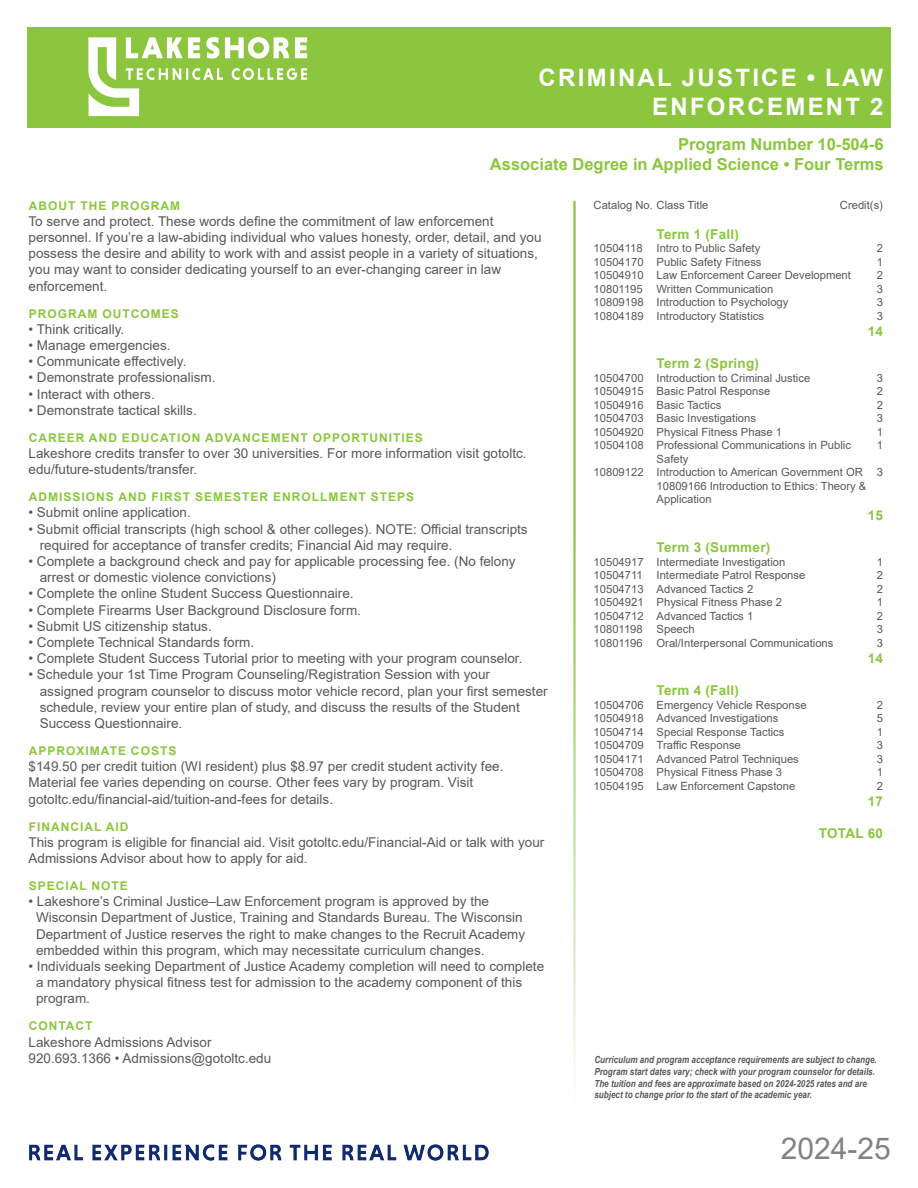
<style>
.page{position:relative;width:918px;height:1188px;background:#fff}
.page>*{position:absolute;margin:0;border:0;box-sizing:border-box;transform-origin:0 0}
.t1{font:30px "Arial";color:#808285}
.t2{font:700 24px "Arial";letter-spacing:.095em;color:#fff}
.t3{font:700 16.5px "Arial";color:#8bc63e}
.Bullet_List{font:13.5px/16.2px "Arial";color:#57585a}
.t4{font:700 13.5px "Arial";letter-spacing:.02em;color:#8bc63e}
.t5{font:700 12px "Arial";letter-spacing:.085em;color:#8bc63e}
.t6{font:11.25px "Arial";color:#57585a}
.t7{font:italic 700 9.75px/11.7px "Arial";color:#57585a;scale:.83 1}
</style>
<div class="page">
<div style="left:27px;top:27px;width:864px;height:100px;background:#8bc63e"></div>
<svg style="left:88px;top:37px;width:219px;height:79px"></svg>
<img style="left:29px;top:1144px;width:460px;height:17px">
<p class="t2" style="left:539px;top:61px;width:346px">CRIMINAL JUSTICE • LAW</p>
<p class="t2" style="left:652px;top:90px;width:233px">ENFORCEMENT 2</p>
<p class="t3" style="left:678px;top:133px;width:207px">Program Number 10-504-6</p>
<p class="t3" style="left:490px;top:152px;width:395px">Associate Degree in Applied Science • Four Terms</p>
<p class="t6" style="left:594px;top:197px;width:116px">Catalog No. Class Title</p>
<p class="t6" style="left:840px;top:197px;width:45px">Credit(s)</p>
<p class="t4" style="left:657px;top:225px;width:84px">Term 1 (Fall)</p>
<p class="t6" style="left:594px;top:241px;width:168px">10504118 Intro to Public Safety</p>
<p class="t6" style="left:877px;top:241px;width:8px">2</p>
<p class="t6" style="left:594px;top:254px;width:170px">10504170 Public Safety Fitness</p>
<p class="t6" style="left:877px;top:254px;width:8px">1</p>
<p class="t6" style="left:594px;top:268px;width:259px">10504910 Law Enforcement Career Development</p>
<p class="t6" style="left:877px;top:268px;width:8px">2</p>
<p class="t6" style="left:594px;top:281px;width:181px">10801195 Written Communication</p>
<p class="t6" style="left:877px;top:281px;width:8px">3</p>
<p class="t6" style="left:594px;top:295px;width:196px">10809198 Introduction to Psychology</p>
<p class="t6" style="left:877px;top:295px;width:8px">3</p>
<p class="t6" style="left:594px;top:308px;width:172px">10804189 Introductory Statistics</p>
<p class="t6" style="left:877px;top:308px;width:8px">3</p>
<p class="t4" style="left:868px;top:322px;width:17px">14</p>
<p class="t4" style="left:657px;top:354px;width:104px">Term 2 (Spring)</p>
<p class="t6" style="left:594px;top:370px;width:218px">10504700 Introduction to Criminal Justice</p>
<p class="t6" style="left:877px;top:370px;width:8px">3</p>
<p class="t6" style="left:594px;top:384px;width:178px">10504915 Basic Patrol Response</p>
<p class="t6" style="left:877px;top:384px;width:8px">2</p>
<p class="t6" style="left:594px;top:397px;width:129px">10504916 Basic Tactics</p>
<p class="t6" style="left:877px;top:397px;width:8px">2</p>
<p class="t6" style="left:594px;top:411px;width:164px">10504703 Basic Investigations</p>
<p class="t6" style="left:877px;top:411px;width:8px">3</p>
<p class="t6" style="left:594px;top:424px;width:190px">10504920 Physical Fitness Phase 1</p>
<p class="t6" style="left:877px;top:424px;width:8px">1</p>
<p class="t6" style="left:594px;top:438px;width:259px">10504108 Professional Communications in Public</p>
<p class="t6" style="left:877px;top:438px;width:8px">1</p>
<p class="t6" style="left:657px;top:451px;width:33px">Safety</p>
<p class="t6" style="left:594px;top:465px;width:291px">10809122 Introduction to American Government OR 3</p>
<p class="t6" style="left:657px;top:478px;width:211px">10809166 Introduction to Ethics: Theory &amp;</p>
<p class="t6" style="left:657px;top:492px;width:57px">Application</p>
<p class="t4" style="left:868px;top:505px;width:17px">15</p>
<p class="t4" style="left:657px;top:538px;width:115px">Term 3 (Summer)</p>
<p class="t6" style="left:594px;top:554px;width:193px">10504917 Intermediate Investigation</p>
<p class="t6" style="left:877px;top:554px;width:8px">1</p>
<p class="t6" style="left:594px;top:567px;width:213px">10504711 Intermediate Patrol Response</p>
<p class="t6" style="left:877px;top:567px;width:8px">2</p>
<p class="t6" style="left:594px;top:581px;width:161px">10504713 Advanced Tactics 2</p>
<p class="t6" style="left:877px;top:581px;width:8px">2</p>
<p class="t6" style="left:594px;top:594px;width:190px">10504921 Physical Fitness Phase 2</p>
<p class="t6" style="left:877px;top:594px;width:8px">1</p>
<p class="t6" style="left:594px;top:608px;width:161px">10504712 Advanced Tactics 1</p>
<p class="t6" style="left:877px;top:608px;width:8px">2</p>
<p class="t6" style="left:594px;top:621px;width:103px">10801198 Speech</p>
<p class="t6" style="left:877px;top:621px;width:8px">3</p>
<p class="t6" style="left:594px;top:635px;width:241px">10801196 Oral/Interpersonal Communications</p>
<p class="t6" style="left:877px;top:635px;width:8px">3</p>
<p class="t4" style="left:868px;top:648px;width:17px">14</p>
<p class="t4" style="left:657px;top:681px;width:84px">Term 4 (Fall)</p>
<p class="t6" style="left:594px;top:697px;width:215px">10504706 Emergency Vehicle Response</p>
<p class="t6" style="left:877px;top:697px;width:8px">2</p>
<p class="t6" style="left:594px;top:710px;width:186px">10504918 Advanced Investigations</p>
<p class="t6" style="left:877px;top:710px;width:8px">5</p>
<p class="t6" style="left:594px;top:724px;width:192px">10504714 Special Response Tactics</p>
<p class="t6" style="left:877px;top:724px;width:8px">1</p>
<p class="t6" style="left:594px;top:737px;width:149px">10504709 Traffic Response</p>
<p class="t6" style="left:877px;top:737px;width:8px">3</p>
<p class="t6" style="left:594px;top:751px;width:207px">10504171 Advanced Patrol Techniques</p>
<p class="t6" style="left:877px;top:751px;width:8px">3</p>
<p class="t6" style="left:594px;top:764px;width:190px">10504708 Physical Fitness Phase 3</p>
<p class="t6" style="left:877px;top:764px;width:8px">1</p>
<p class="t6" style="left:594px;top:778px;width:203px">10504195 Law Enforcement Capstone</p>
<p class="t6" style="left:877px;top:778px;width:8px">2</p>
<p class="t4" style="left:868px;top:792px;width:17px">17</p>
<p class="t4" style="left:819px;top:824px;width:66px">TOTAL 60</p>
<p class="t5" style="left:29px;top:197px;width:153px">ABOUT THE PROGRAM</p>
<p class="Bullet_List" style="left:28px;top:213px;width:515px">To serve and protect. These words define the commitment of law enforcement personnel. If you’re a law-abiding individual who values honesty, order, detail, and you possess the desire and ability to work with and assist people in a variety of situations, you may want to consider dedicating yourself to an ever-changing career in law enforcement.</p>
<p class="t5" style="left:29px;top:305px;width:152px">PROGRAM OUTCOMES</p>
<p class="Bullet_List" style="left:28px;top:321px;width:97px">• Think critically.</p>
<p class="Bullet_List" style="left:28px;top:337px;width:144px">• Manage emergencies.</p>
<p class="Bullet_List" style="left:28px;top:353px;width:159px">• Communicate effectively.</p>
<p class="Bullet_List" style="left:28px;top:370px;width:189px">• Demonstrate professionalism.</p>
<p class="Bullet_List" style="left:28px;top:386px;width:128px">• Interact with others.</p>
<p class="Bullet_List" style="left:28px;top:402px;width:170px">• Demonstrate tactical skills.</p>
<p class="t5" style="left:29px;top:429px;width:396px">CAREER AND EDUCATION ADVANCEMENT OPPORTUNITIES</p>
<p class="Bullet_List" style="left:28px;top:445px;width:500px">Lakeshore credits transfer to over 30 universities. For more information visit gotoltc. edu/future-students/transfer.</p>
<p class="t5" style="left:29px;top:489px;width:387px">ADMISSIONS AND FIRST SEMESTER ENROLLMENT STEPS</p>
<p class="Bullet_List" style="left:28px;top:505px;width:164px">• Submit online application.</p>
<p class="Bullet_List" style="left:28px;top:521px;width:501px">• Submit official transcripts (high school &amp; other colleges). NOTE: Official transcripts</p>
<p class="Bullet_List" style="left:40px;top:537px;width:414px">required for acceptance of transfer credits; Financial Aid may require.</p>
<p class="Bullet_List" style="left:28px;top:553px;width:489px">• Complete a background check and pay for applicable processing fee. (No felony</p>
<p class="Bullet_List" style="left:40px;top:569px;width:238px">arrest or domestic violence convictions)</p>
<p class="Bullet_List" style="left:28px;top:586px;width:327px">• Complete the online Student Success Questionnaire.</p>
<p class="Bullet_List" style="left:28px;top:602px;width:334px">• Complete Firearms User Background Disclosure form.</p>
<p class="Bullet_List" style="left:28px;top:618px;width:185px">• Submit US citizenship status.</p>
<p class="Bullet_List" style="left:28px;top:634px;width:227px">• Complete Technical Standards form.</p>
<p class="Bullet_List" style="left:28px;top:650px;width:495px">• Complete Student Success Tutorial prior to meeting with your program counselor.</p>
<p class="Bullet_List" style="left:28px;top:667px;width:463px">• Schedule your 1st Time Program Counseling/Registration Session with your</p>
<p class="Bullet_List" style="left:40px;top:683px;width:509px">assigned program counselor to discuss motor vehicle record, plan your first semester</p>
<p class="Bullet_List" style="left:40px;top:699px;width:482px">schedule, review your entire plan of study, and discuss the results of the Student</p>
<p class="Bullet_List" style="left:40px;top:715px;width:144px">Success Questionnaire.</p>
<p class="t5" style="left:29px;top:742px;width:149px">APPROXIMATE COSTS</p>
<p class="Bullet_List" style="left:28px;top:758px;width:476px">$149.50 per credit tuition (WI resident) plus $8.97 per credit student activity fee.<br>Material fee varies depending on course. Other fees vary by program. Visit</p>
<p class="Bullet_List" style="left:28px;top:791px;width:306px">gotoltc.edu/financial-aid/tuition-and-fees for details.</p>
<p class="t5" style="left:29px;top:818px;width:101px">FINANCIAL AID</p>
<p class="Bullet_List" style="left:28px;top:834px;width:517px">This program is eligible for financial aid. Visit gotoltc.edu/Financial-Aid or talk with your<br>Admissions Advisor about how to apply for aid.</p>
<p class="t5" style="left:29px;top:877px;width:101px">SPECIAL NOTE</p>
<p class="Bullet_List" style="left:28px;top:893px;width:462px">• Lakeshore’s Criminal Justice–Law Enforcement program is approved by the</p>
<p class="Bullet_List" style="left:36px;top:910px;width:488px">Wisconsin Department of Justice, Training and Standards Bureau. The Wisconsin</p>
<p class="Bullet_List" style="left:36px;top:926px;width:491px">Department of Justice reserves the right to make changes to the Recruit Academy</p>
<p class="Bullet_List" style="left:36px;top:942px;width:450px">embedded within this program, which may necessitate curriculum changes.</p>
<p class="Bullet_List" style="left:28px;top:958px;width:517px">• Individuals seeking Department of Justice Academy completion will need to complete</p>
<p class="Bullet_List" style="left:36px;top:974px;width:488px">a mandatory physical fitness test for admission to the academy component of this</p>
<p class="Bullet_List" style="left:36px;top:991px;width:56px">program.</p>
<p class="t5" style="left:29px;top:1018px;width:65px">CONTACT</p>
<p class="Bullet_List" style="left:28px;top:1034px;width:185px">Lakeshore Admissions Advisor</p>
<p class="Bullet_List" style="left:28px;top:1050px;width:244px">920.693.1366 • Admissions@gotoltc.edu</p>
<p class="t7" style="left:594px;top:1054px;width:342px">Curriculum and program acceptance requirements are subject to change.<br>Program start dates vary; check with your program counselor for details.<br>The tuition and fees are approximate based on 2024-2025 rates and are subject to change prior to the start of the academic year.</p>
<h1 class="t1" style="left:781px;top:1128px;width:112px">2024-25</h1>
</div>
